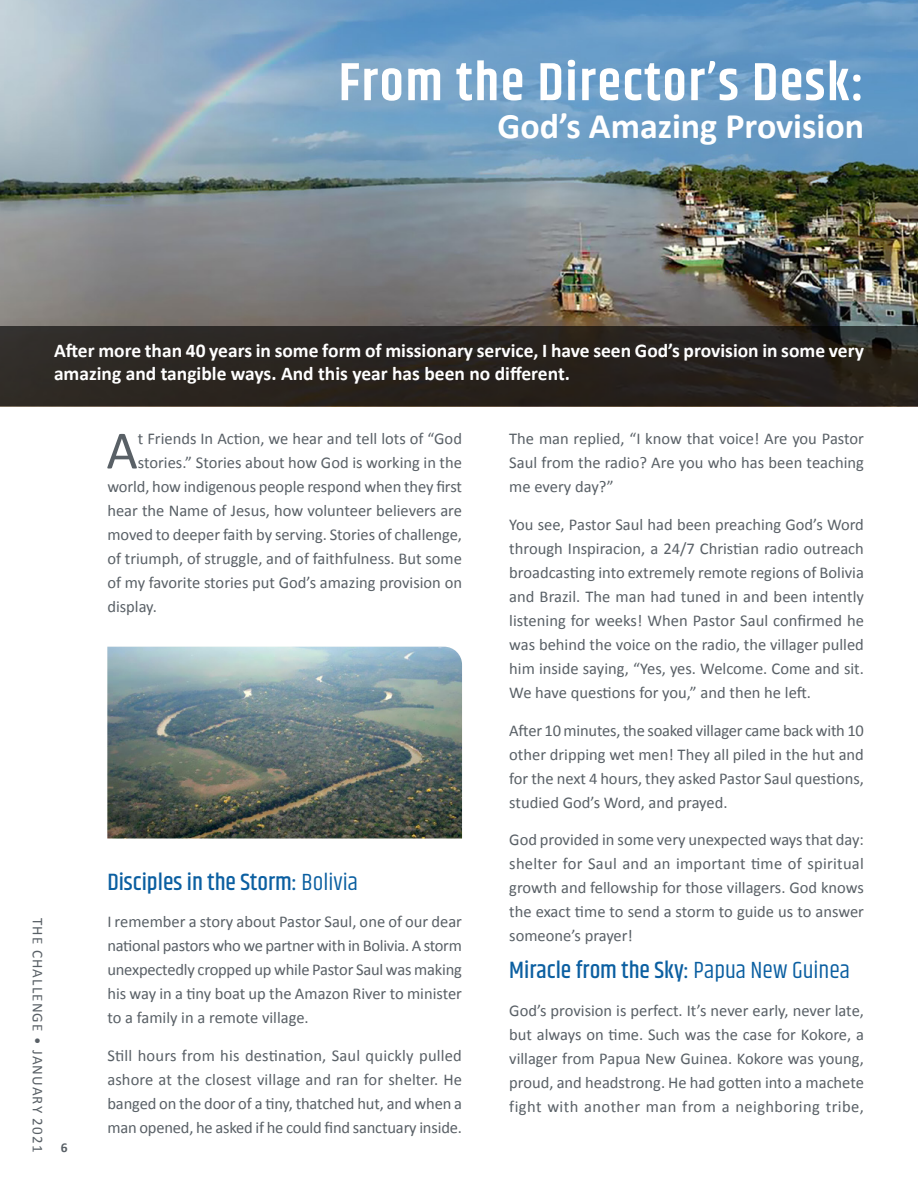
<style>
.page{position:relative;width:918px;height:1188px;background:#fff}
.page>*{position:absolute;margin:0;border:0;box-sizing:border-box;transform-origin:0 0}
.t1{font:54.3px "Calibri";color:#596066}
.t2{font:600 54px "Khand";letter-spacing:.03em;color:#fff}
.t3{font:700 36px "Calibri";color:#fff}
.t4{font:500 24px "Khand";color:#0b5fa1}
.t5{font:700 19.5px/22.5px "Calibri";color:#fff}
.t6{font:16.5px/24px "Calibri";color:#596066;text-align:justify}
.t7{font:15px "Calibri";letter-spacing:.075em;color:#596066}
.t8{font:700 13.5px "Calibri";color:#596066}
.s1{font-weight:400}
</style>
<div class="page">
<hr style="left:917px;top:521px;width:1px;height:191px;background:#47bbe9">
<img style="left:107px;top:647px;width:355px;height:191px">
<img style="left:0;top:0;width:918px;height:326px">
<div style="left:0;top:326px;width:918px;height:80px;background:#29231f"></div>
<h2 class="t2" style="left:339px;top:46px;width:527px">From the Director’s Desk:</h2>
<h3 class="t3" style="left:498px;top:101px;width:368px">God’s Amazing Provision</h3>
<p class="t5" style="left:54px;top:339px;width:812px">After more than 40 years in some form of missionary service, I have seen God’s provision in some very amazing and tangible ways. And this year has been no different.</p>
<h1 class="t1" style="left:106px;top:413px;width:33px">A</h1>
<p class="t6" style="left:138px;top:426px;width:326px">t Friends In Action, we hear and tell lots of “God</p>
<p class="t6" style="left:138px;top:450px;width:326px">stories.” Stories about how God is working in the</p>
<p class="t6" style="left:107px;top:474px;width:356px">world, how indigenous people respond when they first</p>
<p class="t6" style="left:107px;top:498px;width:356px">hear the Name of Jesus, how volunteer believers are</p>
<p class="t6" style="left:107px;top:522px;width:356px">moved to deeper faith by serving. Stories of challenge,</p>
<p class="t6" style="left:107px;top:546px;width:356px">of triumph, of struggle, and of faithfulness. But some</p>
<p class="t6" style="left:107px;top:570px;width:356px">of my favorite stories put God’s amazing provision on</p>
<p class="t6" style="left:107px;top:594px;width:51px">display.</p>
<p class="t7" style="left:48px;top:918px;width:236px;rotate:90deg">THE CHALLENGE • JANUARY 2021</p>
<p class="t8" style="left:61px;top:1138px;width:8px">6</p>
<h3 class="t4" style="left:107px;top:867px;width:252px">Disciples in the Storm: <span class="s1">Bolivia</span></h3>
<p class="t6" style="left:107px;top:909px;width:356px">I remember a story about Pastor Saul, one of our dear national pastors who we partner with in Bolivia. A storm unexpectedly cropped up while Pastor Saul was making his way in a tiny boat up the Amazon River to minister to a family in a remote village.</p>
<p class="t6" style="left:107px;top:1043px;width:356px">Still hours from his destination, Saul quickly pulled ashore at the closest village and ran for shelter. He banged on the door of a tiny, thatched hut, and when a man opened, he asked if he could find sanctuary inside.</p>
<p class="t6" style="left:509px;top:427px;width:356px">The man replied, “I know that voice! Are you Pastor Saul from the radio? Are you who has been teaching me every day?”</p>
<p class="t6" style="left:509px;top:512px;width:356px">You see, Pastor Saul had been preaching God’s Word through Inspiracion, a 24/7 Christian radio outreach broadcasting into extremely remote regions of Bolivia and Brazil. The man had tuned in and been intently listening for weeks! When Pastor Saul confirmed he was behind the voice on the radio, the villager pulled him inside saying, “Yes, yes. Welcome. Come and sit.<br>We have questions for you,” and then he left.</p>
<p class="t6" style="left:509px;top:718px;width:356px">After 10 minutes, the soaked villager came back with 10 other dripping wet men! They all piled in the hut and for the next 4 hours, they asked Pastor Saul questions, studied God’s Word, and prayed.</p>
<p class="t6" style="left:509px;top:827px;width:356px">God provided in some very unexpected ways that day: shelter for Saul and an important time of spiritual growth and fellowship for those villagers. God knows the exact time to send a storm to guide us to answer someone’s prayer!</p>
<h3 class="t4" style="left:509px;top:955px;width:342px">Miracle from the Sky: <span class="s1">Papua New Guinea</span></h3>
<p class="t6" style="left:509px;top:998px;width:356px">God’s provision is perfect. It’s never early, never late, but always on time. Such was the case for Kokore, a villager from Papua New Guinea. Kokore was young, proud, and headstrong. He had gotten into a machete fight with another man from a neighboring tribe,</p>
</div>
